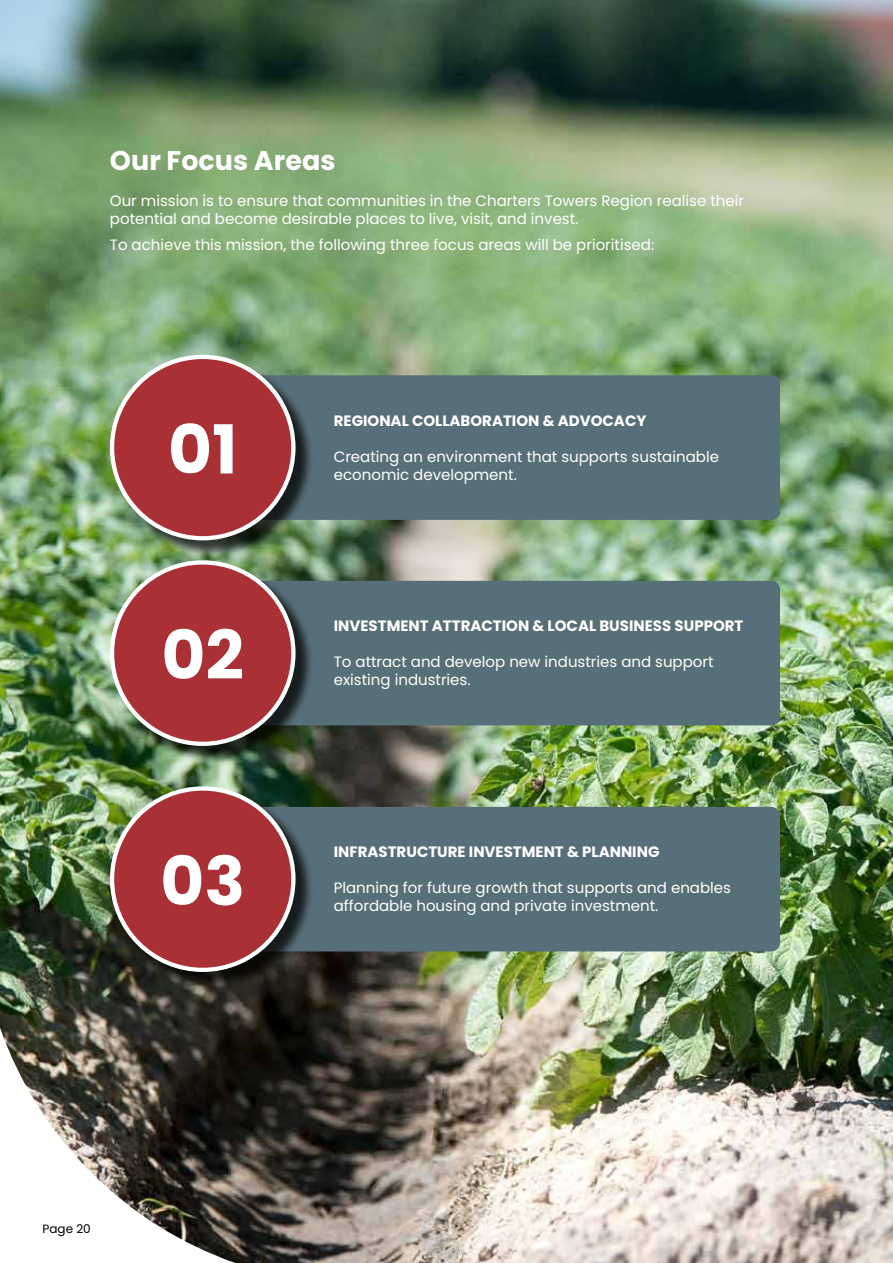
<style>
.page{position:relative;width:893px;height:1263px;background:#fff}
.page>*{position:absolute;margin:0;border:0;box-sizing:border-box;transform-origin:0 0}
.t1{font:700 67.5px "Poppins";color:#fff}
.t2{font:700 27px "Poppins";color:#fff}
.t3{font:15px/18px "Poppins";color:#fff}
.t4{font:700 15px "Poppins";color:#fff}
.t5{font:12px "Poppins";color:#000}
</style>
<div class="page">
<img style="left:0;top:0;width:893px;height:1263px">
<div style="left:203px;top:375px;width:577px;height:145px;background:#576f78;border-radius:9px"></div>
<div style="left:112px;top:357px;width:202px;height:202px;background:#000;opacity:.75"></div>
<div style="left:112px;top:357px;width:181px;height:181px;background:#a93034;border-radius:50%"></div>
<div style="left:110px;top:355px;width:186px;height:185px;border:4px solid #fff;border-radius:50%"></div>
<div style="left:203px;top:581px;width:577px;height:144px;background:#576f78;border-radius:9px"></div>
<div style="left:112px;top:563px;width:202px;height:201px;background:#000;opacity:.75"></div>
<div style="left:112px;top:562px;width:181px;height:182px;background:#a93034;border-radius:50%"></div>
<div style="left:110px;top:560px;width:186px;height:186px;border:4px solid #fff;border-radius:50%"></div>
<div style="left:203px;top:807px;width:577px;height:144px;background:#576f78;border-radius:9px"></div>
<div style="left:112px;top:789px;width:202px;height:201px;background:#000;opacity:.75"></div>
<div style="left:112px;top:788px;width:181px;height:182px;background:#a93034;border-radius:50%"></div>
<div style="left:110px;top:786px;width:186px;height:186px;border:4px solid #fff;border-radius:50%"></div>
<h2 class="t2" style="left:110px;top:145px;width:227px">Our Focus Areas</h2>
<p class="t3" style="left:110px;top:192px;width:636px">Our mission is to ensure that communities in the Charters Towers Region realise their potential and become desirable places to live, visit, and invest.</p>
<p class="t3" style="left:110px;top:236px;width:546px">To achieve this mission, the following three focus areas will be prioritised:</p>
<h1 class="t1" style="left:168px;top:411px;width:71px">01</h1>
<h1 class="t1" style="left:161px;top:616px;width:84px">02</h1>
<h1 class="t1" style="left:160px;top:842px;width:86px">03</h1>
<p class="t4" style="left:334px;top:412px;width:314px">REGIONAL COLLABORATION &amp; ADVOCACY</p>
<p class="t3" style="left:334px;top:448px;width:387px">Creating an environment that supports sustainable economic development.</p>
<p class="t4" style="left:334px;top:617px;width:411px">INVESTMENT ATTRACTION &amp; LOCAL BUSINESS SUPPORT</p>
<p class="t3" style="left:334px;top:653px;width:381px">To attract and develop new industries and support existing industries.</p>
<p class="t4" style="left:334px;top:843px;width:327px">INFRASTRUCTURE INVESTMENT &amp; PLANNING</p>
<p class="t3" style="left:334px;top:879px;width:399px">Planning for future growth that supports and enables affordable housing and private investment.</p>
<p class="t5" style="left:43px;top:1222px;width:50px">Page 20</p>
</div>
